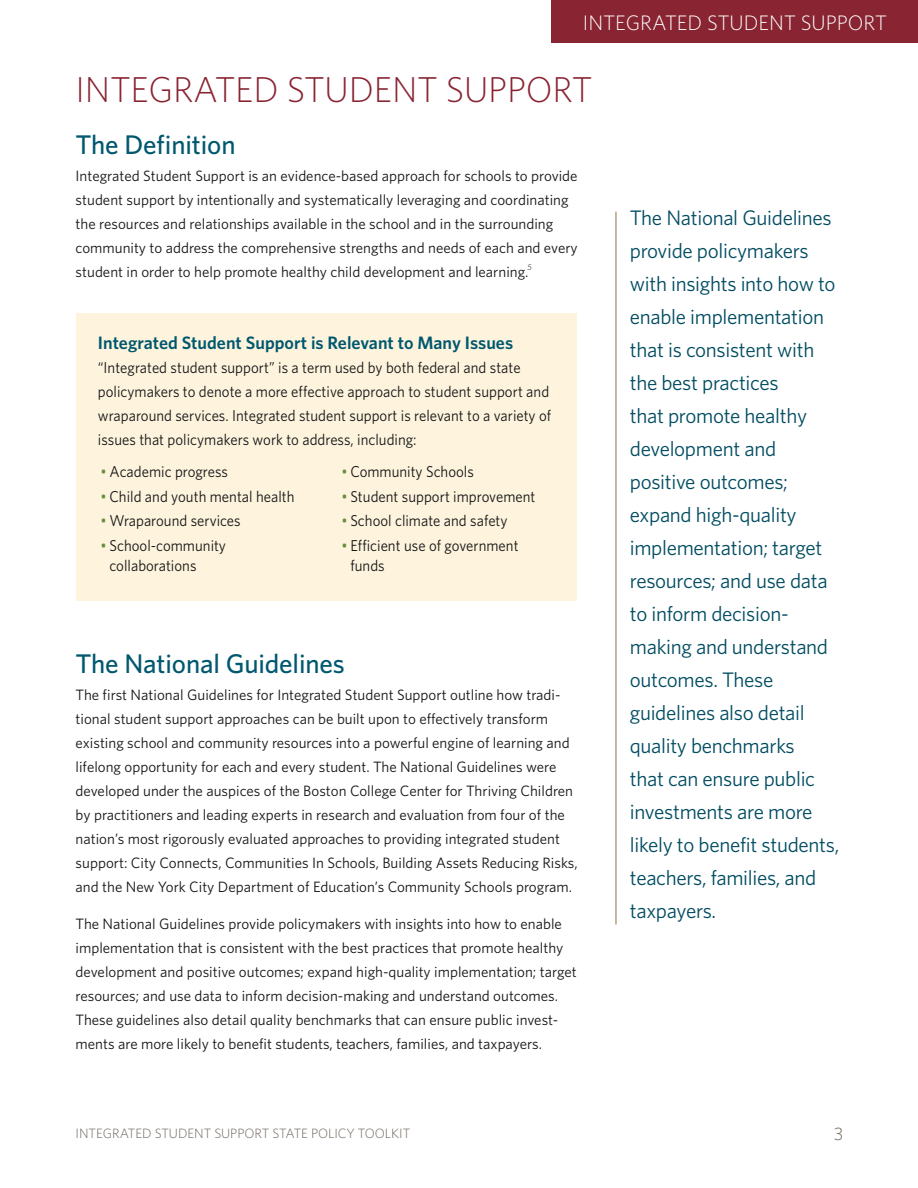
<style>
.page{position:relative;width:918px;height:1188px;background:#fff}
.page>*{position:absolute;margin:0;border:0;box-sizing:border-box;transform-origin:0 0}
.t1{font:300 36px "Whitney";letter-spacing:-.005em;color:#892432}
.t2{font:500 27px "Whitney";letter-spacing:-.005em;color:#00586e}
.t3{font:21px/33px "Whitney";letter-spacing:-.015em;color:#004c61}
.t4{font:300 21px "Whitney";color:#fff}
.t5{font:600 18px "Whitney";color:#00586e}
.t6{font:300 18px "Whitney";color:#6e6259}
.t7{font:15.75px/24px "Whitney";color:#141414;scale:.94 1}
.t8{font:15px/24px "Whitney";color:#141414}
.t9{font:300 13.5px "Whitney";letter-spacing:-.005em;color:#6e6259}
.s1{color:#668e3e}
</style>
<div class="page">
<hr style="left:616px;top:212px;width:1px;height:712px;background:#8c704e">
<div style="left:76px;top:313px;width:501px;height:287px;background:#fef4de"></div>
<div style="left:552px;top:0;width:366px;height:42px;background:#892432"></div>
<h3 class="t4" style="left:583px;top:8px;width:306px">INTEGRATED STUDENT SUPPORT</h3>
<h1 class="t1" style="left:76px;top:66px;width:518px">INTEGRATED STUDENT SUPPORT</h1>
<h2 class="t2" style="left:76px;top:127px;width:162px">The Definition</h2>
<p class="t8" style="left:76px;top:163px;width:504px">Integrated Student Support is an evidence-based approach for schools to provide student support by intentionally and systematically leveraging and coordinating the resources and relationships available in the school and in the surrounding community to address the comprehensive strengths and needs of each and every student in order to help promote healthy child development and learning.<sup>5</sup></p>
<p class="t5" style="left:98px;top:331px;width:417px">Integrated Student Support is Relevant to Many Issues</p>
<p class="t7" style="left:98px;top:355px;width:484px">“Integrated student support” is a term used by both federal and state policymakers to denote a more effective approach to student support and wraparound services. Integrated student support is relevant to a variety of issues that policymakers work to address, including:</p>
<p class="t7" style="left:101px;top:459px;width:137px"><span class="s1">•</span> Academic progress</p>
<p class="t7" style="left:101px;top:484px;width:208px"><span class="s1">•</span> Child and youth mental health</p>
<p class="t7" style="left:101px;top:509px;width:151px"><span class="s1">•</span> Wraparound services</p>
<p class="t7" style="left:110px;top:536px;width:125px;line-height:19.5px;text-indent:-9px"><span class="s1">•</span> School-community collaborations</p>
<p class="t7" style="left:341px;top:459px;width:143px"><span class="s1">•</span> Community Schools</p>
<p class="t7" style="left:341px;top:484px;width:208px"><span class="s1">•</span> Student support improvement</p>
<p class="t7" style="left:341px;top:509px;width:178px"><span class="s1">•</span> School climate and safety</p>
<p class="t7" style="left:350px;top:536px;width:180px;line-height:19.5px;text-indent:-9px"><span class="s1">•</span> Efficient use of government funds</p>
<h2 class="t2" style="left:76px;top:646px;width:271px">The National Guidelines</h2>
<p class="t8" style="left:76px;top:682px;width:504px">The first National Guidelines for Integrated Student Support outline how tradi&shy;tional student support approaches can be built upon to effectively transform existing school and community resources into a powerful engine of learning and lifelong opportunity for each and every student. The National Guidelines were developed under the auspices of the Boston College Center for Thriving Children by practitioners and leading experts in research and evaluation from four of the nation’s most rigorously evaluated approaches to providing integrated student support: City Connects, Communities In Schools, Building Assets Reducing Risks, and the New York City Department of Education’s Community Schools program.</p>
<p class="t8" style="left:76px;top:911px;width:503px">The National Guidelines provide policymakers with insights into how to enable implementation that is consistent with the best practices that promote healthy development and positive outcomes; expand high-quality implementation; target resources; and use data to inform decision-making and understand outcomes.<br>These guidelines also detail quality benchmarks that can ensure public invest&shy;ments are more likely to benefit students, teachers, families, and taxpayers.</p>
<p class="t3" style="left:630px;top:201px;width:211px">The National Guidelines provide policymakers with insights into how to enable implementation that is consistent with the best practices<br>that promote healthy development and positive outcomes; expand high-quality implementation; target resources; and use data to inform decision&shy;making and understand outcomes. These guidelines also detail quality benchmarks<br>that can ensure public investments are more likely to benefit students, teachers, families, and taxpayers.</p>
<p class="t9" style="left:76px;top:1125px;width:336px">INTEGRATED STUDENT SUPPORT STATE POLICY TOOLKIT</p>
<p class="t6" style="left:834px;top:1122px;width:11px">3</p>
</div>
